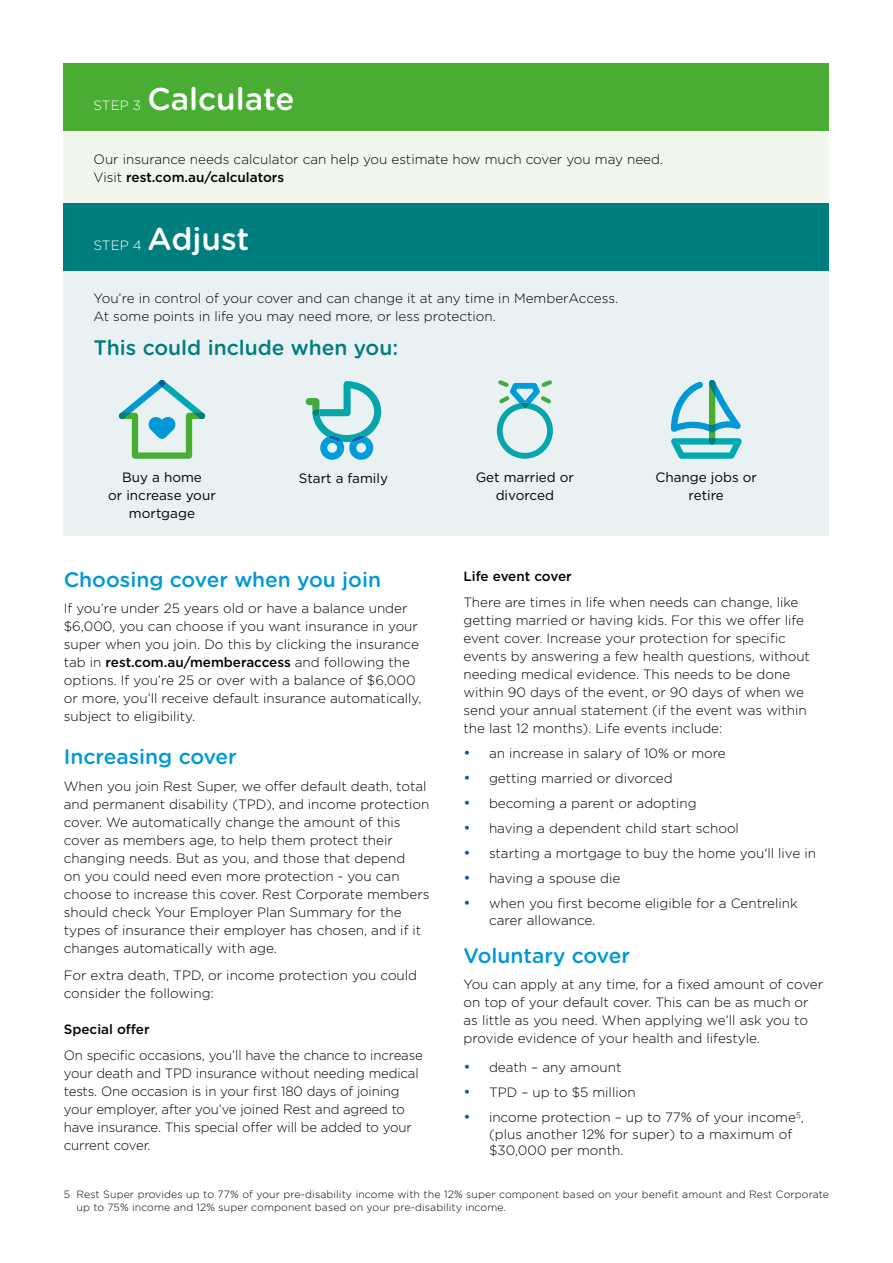
<style>
.page{position:relative;width:893px;height:1263px;background:#fff}
.page>*{position:absolute;margin:0;border:0;box-sizing:border-box;transform-origin:0 0}
.t1{font:500 31.5px "Gotham Rounded";color:#fff}
.t2{font:500 21px "Gotham Rounded";color:#0099d5}
.t3{font:500 21px "Gotham Rounded";color:#007d7d}
.t4{font:300 13.5px/18px "Gotham";color:#000}
.t5{font:13.5px/18px "Gotham";color:#000;text-align:center}
.t6{font:500 13.5px "Gotham";color:#000}
.t7{font:300 13.5px "Gotham Rounded";color:#fff}
.t8{font:300 10.5px/12.6px "Gotham";letter-spacing:.01em;color:#000}
.s1{font-weight:500}
.s2{font-weight:400;font-size:15px;color:#065aa6}
</style>
<div class="page">
<div style="left:64px;top:64px;width:765px;height:68px;background:#49ad33"></div>
<div style="left:64px;top:132px;width:765px;height:71px;background:#f1f7ed"></div>
<div style="left:64px;top:203px;width:765px;height:68px;background:#007d7d"></div>
<div style="left:64px;top:271px;width:765px;height:265px;background:#eaf1f2"></div>
<svg style="left:119px;top:380px;width:86px;height:79px"></svg>
<svg style="left:306px;top:381px;width:75px;height:79px"></svg>
<svg style="left:497px;top:380px;width:56px;height:79px"></svg>
<div style="left:709px;top:380px;width:6px;height:64px;background:#49ad33;border-radius:3px"></div>
<svg style="left:671px;top:380px;width:70px;height:52px"></svg>
<svg style="left:671px;top:438px;width:71px;height:21px"></svg>
<p class="t7" style="left:94px;top:97px;width:49px">STEP 3</p>
<h1 class="t1" style="left:148px;top:77px;width:149px">Calculate</h1>
<p class="t4" style="left:94px;top:150px;width:571px">Our insurance needs calculator can help you estimate how much cover you may need.<br>Visit <span class="s1">rest.com.au/calculators</span></p>
<h1 class="t1" style="left:148px;top:216px;width:103px">Adjust</h1>
<p class="t4" style="left:94px;top:289px;width:526px">You’re in control of your cover and can change it at any time in MemberAccess.<br>At some points in life you may need more, or less protection.</p>
<h2 class="t3" style="left:94px;top:333px;width:306px">This could include when you:</h2>
<p class="t7" style="left:94px;top:236px;width:50px">STEP 4</p>
<p class="t5" style="left:108px;top:468px;width:109px">Buy a home<br>or increase your mortgage</p>
<p class="t5" style="left:299px;top:469px;width:91px">Start a family</p>
<p class="t5" style="left:476px;top:468px;width:100px">Get married or divorced</p>
<p class="t5" style="left:655px;top:468px;width:103px">Change jobs or retire</p>
<p class="t6" style="left:463px;top:567px;width:110px">Life event cover</p>
<p class="t4" style="left:463px;top:593px;width:348px">There are times in life when needs can change, like getting married or having kids. For this we offer life event cover. Increase your protection for specific events by answering a few health questions, without needing medical evidence. This needs to be done within 90 days of the event, or 90 days of when we send your annual statement (if the event was within the last 12 months). Life events include:</p>
<p class="t4" style="left:463px;top:744px;width:264px"><span class="s2">•</span> an increase in salary of 10% or more</p>
<p class="t4" style="left:463px;top:769px;width:211px"><span class="s2">•</span> getting married or divorced</p>
<p class="t4" style="left:463px;top:794px;width:235px"><span class="s2">•</span> becoming a parent or adopting</p>
<p class="t4" style="left:463px;top:819px;width:277px"><span class="s2">•</span> having a dependent child start school</p>
<p class="t4" style="left:463px;top:844px;width:354px"><span class="s2">•</span> starting a mortgage to buy the home you'll live in</p>
<p class="t4" style="left:463px;top:869px;width:158px"><span class="s2">•</span> having a spouse die</p>
<p class="t4" style="left:489px;top:895px;width:310px;line-height:16.5px;text-indent:-26px"><span class="s2">•</span> when you first become eligible for a Centrelink carer allowance.</p>
<h2 class="t2" style="left:463px;top:940px;width:168px">Voluntary cover</h2>
<p class="t4" style="left:463px;top:975px;width:361px">You can apply at any time, for a fixed amount of cover on top of your default cover. This can be as much or as little as you need. When applying we’ll ask you to provide evidence of your health and lifestyle.</p>
<p class="t4" style="left:463px;top:1058px;width:159px"><span class="s2">•</span> death – any amount</p>
<p class="t4" style="left:463px;top:1083px;width:174px"><span class="s2">•</span> TPD – up to $5 million</p>
<p class="t4" style="left:489px;top:1109px;width:316px;line-height:16.5px;text-indent:-26px"><span class="s2">•</span> income protection – up to 77% of your income<sup>5</sup>, (plus another 12% for super) to a maximum of $30,000 per month.</p>
<p class="t8" style="left:77px;top:1188px;width:754px;text-indent:-13px">5 Rest Super provides up to 77% of your pre-disability income with the 12% super component based on your benefit amount and Rest Corporate up to 75% income and 12% super component based on your pre-disability income.</p>
<h2 class="t2" style="left:64px;top:564px;width:319px">Choosing cover when you join</h2>
<p class="t4" style="left:64px;top:599px;width:359px">If you’re under 25 years old or have a balance under $6,000, you can choose if you want insurance in your super when you join. Do this by clicking the insurance tab in <span class="s1">rest.com.au/memberaccess</span> and following the options. If you’re 25 or over with a balance of $6,000 or more, you’ll receive default insurance automatically, subject to eligibility.</p>
<h2 class="t2" style="left:64px;top:742px;width:175px">Increasing cover</h2>
<p class="t4" style="left:64px;top:777px;width:367px">When you join Rest Super, we offer default death, total and permanent disability (TPD), and income protection cover. We automatically change the amount of this cover as members age, to help them protect their changing needs. But as you, and those that depend<br>on you could need even more protection - you can choose to increase this cover. Rest Corporate members should check Your Employer Plan Summary for the types of insurance their employer has chosen, and if it changes automatically with age.</p>
<p class="t4" style="left:64px;top:966px;width:355px">For extra death, TPD, or income protection you could consider the following:</p>
<p class="t6" style="left:64px;top:1020px;width:87px">Special offer</p>
<p class="t4" style="left:64px;top:1046px;width:361px">On specific occasions, you’ll have the chance to increase your death and TPD insurance without needing medical tests. One occasion is in your first 180 days of joining your employer, after you’ve joined Rest and agreed to have insurance. This special offer will be added to your current cover.</p>
</div>
